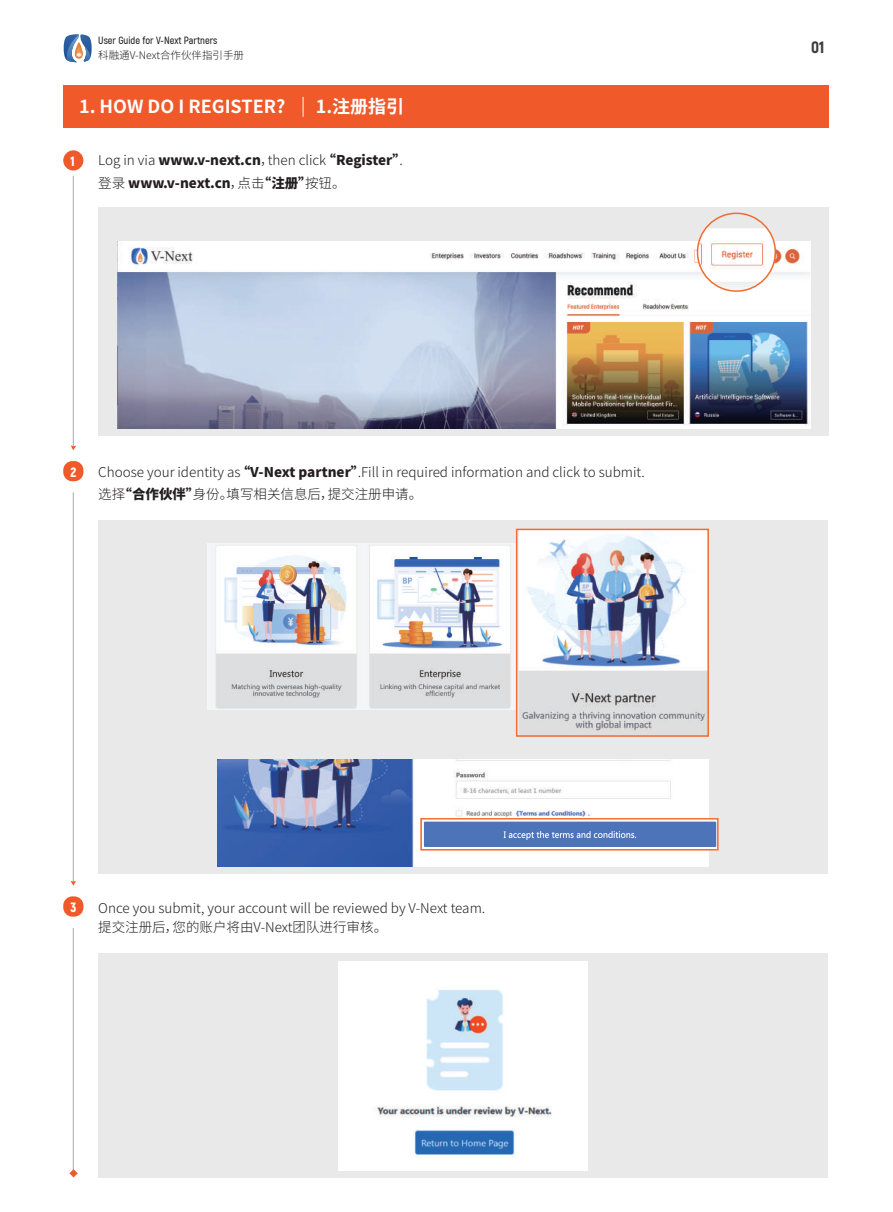
<style>
.page{position:relative;width:893px;height:1212px;background:#fff}
.page>*{position:absolute;margin:0;border:0;box-sizing:border-box;transform-origin:0 0}
.t1{font:700 18px "Source Han Sans CN";color:#fff}
.t2{font:900 16.5px "Akrobat";color:#3e3e3f}
.t3{font:300 13.5px/22.2px "Source Han Sans CN";color:#231f20}
.t4{font:800 13.5px/22.2px "Source Han Sans CN";color:#231f20}
.t5{font:900 13.5px "Akrobat";color:#fff}
.t6{font:600 10.5px "Akrobat";color:#231f20}
.t7{font:300 10.5px "Source Han Sans CN";color:#231f20}
.s1{font-weight:300}
.s2{font-weight:800}
</style>
<div class="page">
<svg style="left:64px;top:34px;width:28px;height:28px"></svg>
<div style="left:64px;top:86px;width:765px;height:42px;background:#f05a2a"></div>
<svg style="left:303px;top:97px;width:1px;height:20px"></svg>
<div style="left:98px;top:208px;width:731px;height:228px;background:#eae9e9"></div>
<img style="left:118px;top:241px;width:692px;height:187px">
<img style="left:697px;top:228px;width:78px;height:63px">
<div style="left:697px;top:213px;width:79px;height:79px;border:2px solid #f26c2f;border-radius:50%"></div>
<div style="left:98px;top:520px;width:729px;height:353px;background:#eae9e9"></div>
<div style="left:98px;top:953px;width:730px;height:225px;background:#eae9e9"></div>
<div style="left:63px;top:150px;width:20px;height:21px;background:#f05a2a;border-radius:50%"></div>
<hr style="left:73px;top:176px;width:1px;height:271px;background:#bcbdc0">
<svg style="left:71px;top:445px;width:5px;height:5px"></svg>
<div style="left:63px;top:461px;width:20px;height:20px;background:#f05a2a;border-radius:9px"></div>
<hr style="left:73px;top:492px;width:1px;height:390px;background:#bcbdc0">
<svg style="left:71px;top:881px;width:5px;height:5px"></svg>
<div style="left:63px;top:896px;width:20px;height:20px;background:#f05a2a;border-radius:9px"></div>
<hr style="left:73px;top:928px;width:1px;height:242px;background:#bcbdc0">
<svg style="left:69px;top:1169px;width:9px;height:8px"></svg>
<img style="left:338px;top:961px;width:250px;height:209px">
<img style="left:217px;top:759px;width:491px;height:107px">
<img style="left:208px;top:543px;width:307px;height:166px">
<img style="left:519px;top:532px;width:187px;height:202px">
<div style="left:516px;top:529px;width:193px;height:208px;border:2px solid #f26c2f"></div>
<img style="left:423px;top:821px;width:293px;height:26px">
<div style="left:420px;top:818px;width:299px;height:32px;border:2px solid #f26c2f"></div>
<p class="t6" style="left:98px;top:35px;width:121px">User Guide for V-Next Partners</p>
<p class="t7" style="left:98px;top:49px;width:147px">科融通V-Next合作伙伴指引手册</p>
<h1 class="t1" style="left:79px;top:97px;width:208px">1. HOW DO I REGISTER?</h1>
<h1 class="t1" style="left:316px;top:97px;width:90px">1.注册指引</h1>
<p class="t5" style="left:70px;top:152px;width:6px">1</p>
<p class="t4" style="left:98px;top:150px;width:309px"><span class="s1">Log in via</span> www.v-next.cn<span class="s1">，then click</span> “Register”<span class="s1">.登录</span> www.v-next.cn<span class="s1">，点击</span>“注册”<span class="s1">按钮。</span></p>
<p class="t5" style="left:70px;top:463px;width:7px">2</p>
<p class="t3" style="left:98px;top:461px;width:548px">Choose your identity as <span class="s2">“V-Next partner”</span>.Fill in required information and click to submit.选择<span class="s2">“合作伙伴”</span>身份。填写相关信息后，提交注册申请。</p>
<p class="t5" style="left:70px;top:898px;width:7px">3</p>
<p class="t3" style="left:98px;top:898px;width:388px;line-height:19.5px">Once you submit, your account will be reviewed by V-Next team.提交注册后，您的账户将由V-Next团队进行审核。</p>
<p class="t2" style="left:811px;top:37px;width:15px">01</p>
</div>
